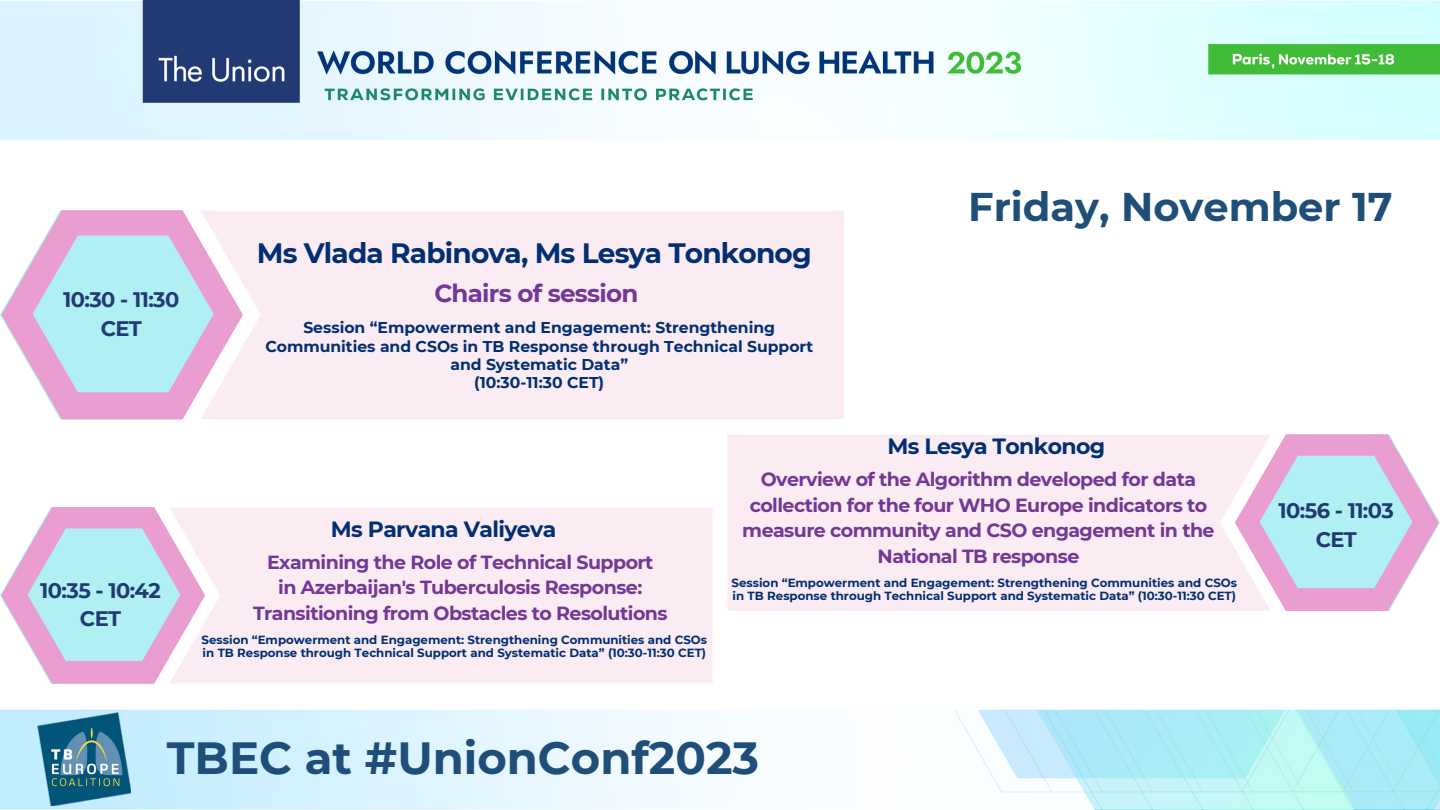
<style>
.page{position:relative;width:1440px;height:810px;background:#fff}
.page>*{position:absolute;margin:0;border:0;box-sizing:border-box;transform-origin:0 0}
.t1{font:700 45px "Montserrat";color:#1f4e79}
.t2{font:700 40px "Montserrat";color:#1f4e79}
.t3{font:700 28px "Montserrat";letter-spacing:-.03em;color:#012f72}
.t4{font:700 24.5px "Montserrat";letter-spacing:-.03em;color:#723896}
.t5{font:700 22px "Montserrat";letter-spacing:-.03em;color:#012f72}
.t6{font:700 21px "Montserrat";letter-spacing:-.03em;color:#213a73}
.t7{font:700 19px/25.5px "Montserrat";letter-spacing:-.03em;color:#723896;text-align:center}
.t8{font:700 15.6px/18.4px "Montserrat";color:#012f72;text-align:center}
.t9{font:700 11.8px/13.5px "Montserrat";color:#012f72}
</style>
<div class="page">
<img style="left:0;top:0;width:1440px;height:810px">
<div style="left:243px;top:211px;width:601px;height:208px;background:#fbecf4"></div>
<svg style="left:1px;top:210px;width:242px;height:209px"></svg>
<div style="left:205px;top:507px;width:508px;height:176px;background:#fbecf4"></div>
<svg style="left:0;top:507px;width:205px;height:177px"></svg>
<div style="left:727px;top:435px;width:508px;height:176px;background:#fbecf4"></div>
<svg style="left:1235px;top:434px;width:205px;height:177px"></svg>
<img style="left:38px;top:712px;width:92px;height:94px">
<p class="t6" style="left:63px;top:287px;width:118px">10:30 - 11:30</p>
<p class="t6" style="left:101px;top:315px;width:43px">CET</p>
<p class="t6" style="left:40px;top:577px;width:122px">10:35 - 10:42</p>
<p class="t6" style="left:80px;top:606px;width:43px">CET</p>
<p class="t3" style="left:257px;top:236px;width:557px">Ms Vlada Rabinova, Ms Lesya Tonkonog</p>
<p class="t4" style="left:434px;top:279px;width:206px">Chairs of session</p>
<p class="t8" style="left:265px;top:318px;width:549px">Session “Empowerment and Engagement: Strengthening<br>Communities and CSOs in TB Response through Technical Support and Systematic Data”</p>
<p class="t8" style="left:474px;top:374px;width:131px">(10:30-11:30 CET)</p>
<p class="t2" style="left:968px;top:183px;width:426px">Friday, November 17</p>
<p class="t5" style="left:331px;top:515px;width:227px">Ms Parvana Valiyeva</p>
<p class="t7" style="left:267px;top:549px;width:388px">Examining the Role of Technical Support</p>
<p class="t7" style="left:278px;top:575px;width:366px">in Azerbaijan's Tuberculosis Response:</p>
<p class="t7" style="left:253px;top:600px;width:416px">Transitioning from Obstacles to Resolutions</p>
<p class="t9" style="left:202px;top:633px;width:507px">Session “Empowerment and Engagement: Strengthening Communities and CSOs in TB Response through Technical Support and Systematic Data” (10:30-11:30 CET)</p>
<p class="t5" style="left:888px;top:433px;width:219px">Ms Lesya Tonkonog</p>
<p class="t7" style="left:742px;top:467px;width:474px">Overview of the Algorithm developed for data collection for the four WHO Europe indicators to measure community and CSO engagement in the National TB response</p>
<p class="t9" style="left:732px;top:576px;width:507px">Session “Empowerment and Engagement: Strengthening Communities and CSOs in TB Response through Technical Support and Systematic Data” (10:30-11:30 CET)</p>
<p class="t6" style="left:1279px;top:498px;width:117px">10:56 - 11:03</p>
<p class="t6" style="left:1316px;top:526px;width:43px">CET</p>
<p class="t1" style="left:167px;top:731px;width:594px">TBEC at #UnionConf2023</p>
</div>
